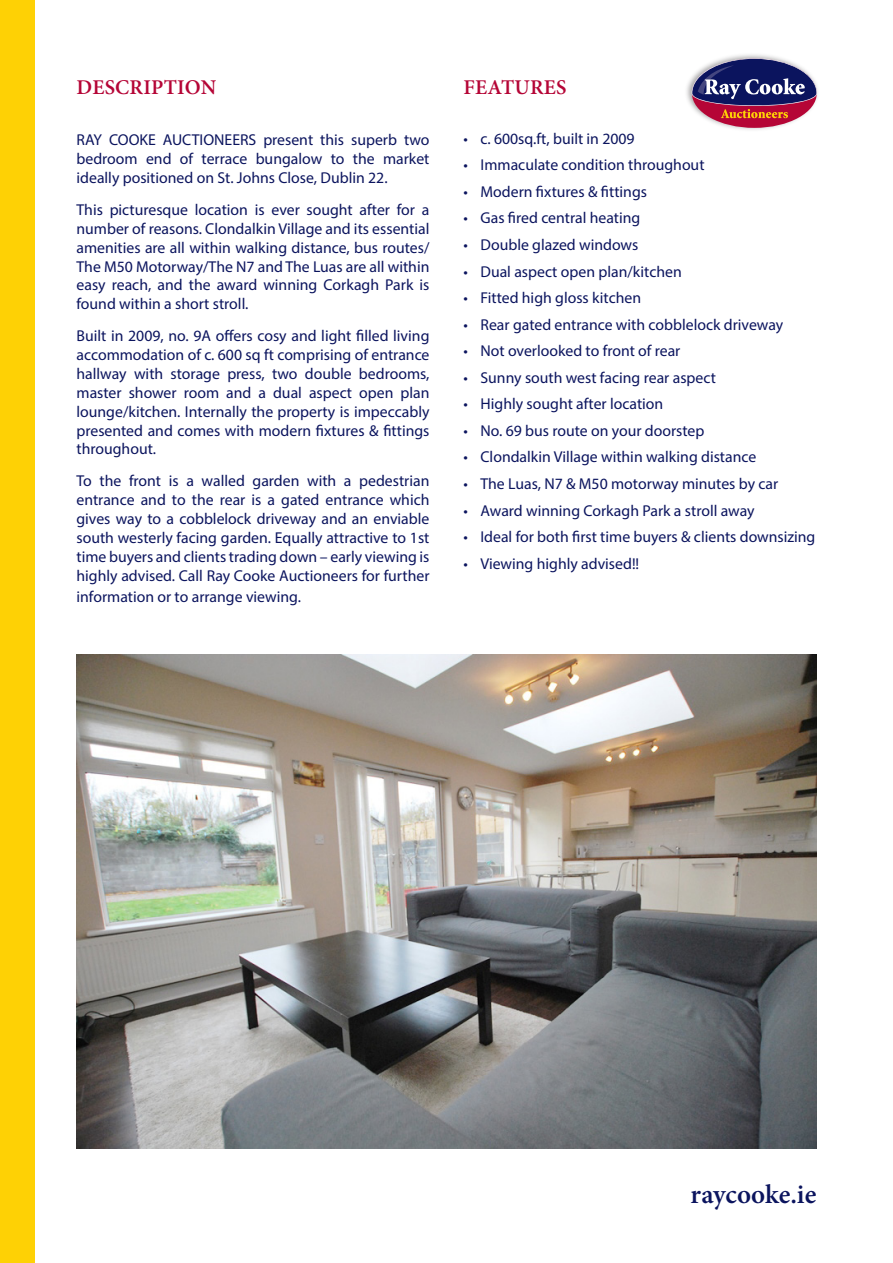
<style>
.page{position:relative;width:893px;height:1263px;background:#fff}
.page>*{position:absolute;margin:0;border:0;box-sizing:border-box;transform-origin:0 0}
.t1{font:600 27px "Minion Pro";color:#0b145e}
.RC_Body_Head{font:600 21px "Minion Pro";letter-spacing:.01em;color:#b50536}
.RC_Body{font:600 21px "Minion Pro";letter-spacing:.01em;color:#b50536}
.RC_Body-2{font:15.75px/18.9px "Myriad Pro";color:#0b145e;text-align:justify}
.RC_Bullets{font:15.75px "Myriad Pro";color:#0b145e}
</style>
<div class="page">
<div style="left:0;top:0;width:34px;height:1263px;background:#fed105"></div>
<img style="left:686px;top:54px;width:132px;height:76px">
<div style="left:692px;top:59px;width:125px;height:69px;background:#b50536;border-radius:50%"></div>
<svg style="left:692px;top:58px;width:125px;height:60px"></svg>
<img style="left:77px;top:655px;width:739px;height:493px">
<p class="RC_Body_Head" style="left:77px;top:73px;width:141px">DESCRIPTION</p>
<p class="RC_Body-2" style="left:77px;top:130px;width:354px">RAY COOKE AUCTIONEERS present this superb two bedroom end of terrace bungalow to the market ideally positioned on St. Johns Close, Dublin 22.</p>
<p class="RC_Body-2" style="left:77px;top:200px;width:354px">This picturesque location is ever sought after for a number of reasons. Clondalkin Village and its essential amenities are all within walking distance, bus routes/ The M50 Motorway/The N7 and The Luas are all within easy reach, and the award winning Corkagh Park is found within a short stroll.</p>
<p class="RC_Body-2" style="left:77px;top:326px;width:354px">Built in 2009, no. 9A offers cosy and light filled living accommodation of c. 600 sq ft comprising of entrance hallway with storage press, two double bedrooms, master shower room and a dual aspect open plan lounge/kitchen. Internally the property is impeccably presented and comes with modern fixtures &amp; fittings throughout.</p>
<p class="RC_Body-2" style="left:77px;top:471px;width:354px">To the front is a walled garden with a pedestrian entrance and to the rear is a gated entrance which gives way to a cobblelock driveway and an enviable south westerly facing garden. Equally attractive to 1st time buyers and clients trading down – early viewing is highly advised. Call Ray Cooke Auctioneers for further</p>
<p class="RC_Body-2" style="left:77px;top:587px;width:226px">information or to arrange viewing.</p>
<p class="RC_Body" style="left:464px;top:73px;width:104px">FEATURES</p>
<p class="RC_Bullets" style="left:463px;top:129px;width:173px">• c. 600sq.ft, built in 2009</p>
<p class="RC_Bullets" style="left:463px;top:155px;width:243px">• Immaculate condition throughout</p>
<p class="RC_Bullets" style="left:463px;top:182px;width:185px">• Modern fixtures &amp; fittings</p>
<p class="RC_Bullets" style="left:463px;top:208px;width:178px">• Gas fired central heating</p>
<p class="RC_Bullets" style="left:463px;top:235px;width:176px">• Double glazed windows</p>
<p class="RC_Bullets" style="left:463px;top:262px;width:220px">• Dual aspect open plan/kitchen</p>
<p class="RC_Bullets" style="left:463px;top:288px;width:179px">• Fitted high gloss kitchen</p>
<p class="RC_Bullets" style="left:463px;top:315px;width:321px">• Rear gated entrance with cobblelock driveway</p>
<p class="RC_Bullets" style="left:463px;top:341px;width:218px">• Not overlooked to front of rear</p>
<p class="RC_Bullets" style="left:463px;top:368px;width:254px">• Sunny south west facing rear aspect</p>
<p class="RC_Bullets" style="left:463px;top:394px;width:201px">• Highly sought after location</p>
<p class="RC_Bullets" style="left:463px;top:421px;width:242px">• No. 69 bus route on your doorstep</p>
<p class="RC_Bullets" style="left:463px;top:447px;width:294px">• Clondalkin Village within walking distance</p>
<p class="RC_Bullets" style="left:463px;top:474px;width:316px">• The Luas, N7 &amp; M50 motorway minutes by car</p>
<p class="RC_Bullets" style="left:463px;top:500px;width:293px">• Award winning Corkagh Park a stroll away</p>
<p class="RC_Bullets" style="left:463px;top:527px;width:353px">• Ideal for both first time buyers &amp; clients downsizing</p>
<p class="RC_Bullets" style="left:463px;top:554px;width:177px">• Viewing highly advised!!</p>
<h1 class="t1" style="left:691px;top:1176px;width:127px">raycooke.ie</h1>
</div>
